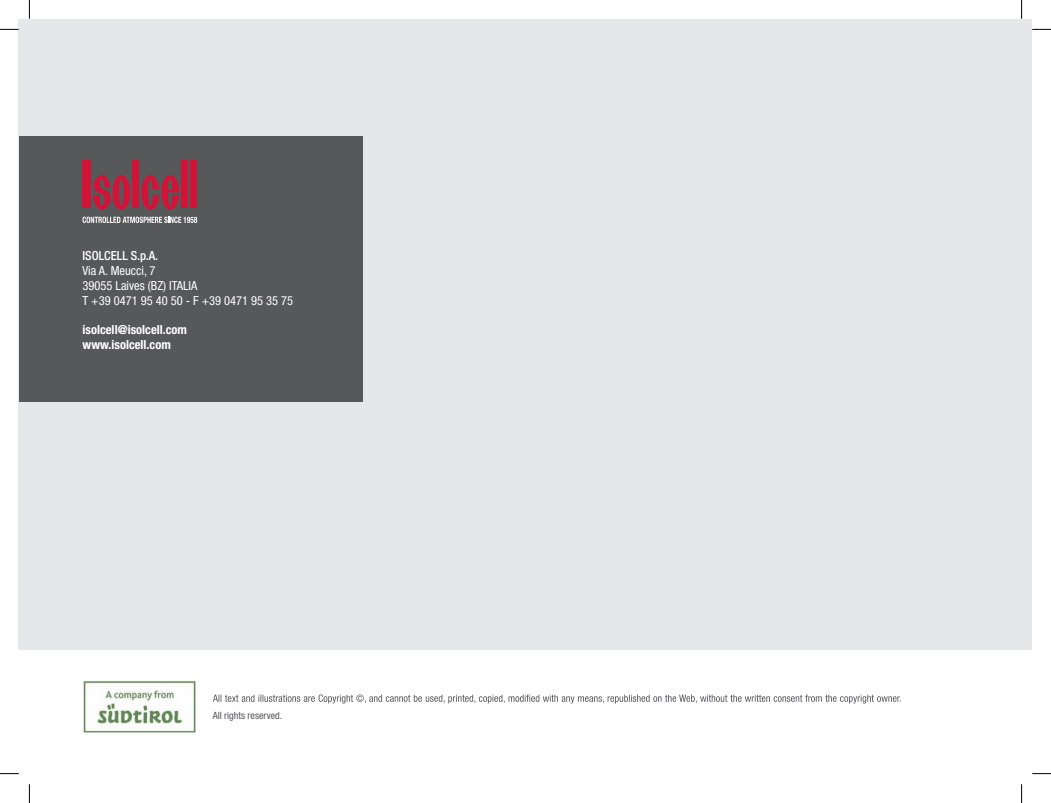
<style>
.page{position:relative;width:1051px;height:803px;background:#fff}
.page>*{position:absolute;margin:0;border:0;box-sizing:border-box;transform-origin:0 0}
.TESTO_CORRENTE{font:condensed 12.5px "Helvetica Neue LT Std";color:#fff}
.TESTO_CORRENTE-2{font:700 condensed 12.5px "Helvetica Neue LT Std";color:#fff}
.t1{font:500 condensed 12.5px "Helvetica Neue LT Std";color:#fff}
.t2{font:condensed 10px "Helvetica Neue LT Std";color:#57585a}
</style>
<div class="page">
<div style="left:19px;top:19px;width:1013px;height:630px;background:#e6e7e9"></div>
<div style="left:19px;top:136px;width:343px;height:265px;background:#57585a"></div>
<svg style="left:83px;top:217px;width:114px;height:6px"></svg>
<div style="left:83px;top:160px;width:8px;height:48px;background:#d21338"></div>
<div style="left:132px;top:161px;width:7px;height:47px;background:#d21338"></div>
<div style="left:181px;top:160px;width:7px;height:48px;background:#d21338"></div>
<div style="left:191px;top:160px;width:6px;height:48px;background:#d21338"></div>
<svg style="left:141px;top:175px;width:38px;height:35px"></svg>
<svg style="left:93px;top:175px;width:37px;height:35px"></svg>
<img style="left:83px;top:680px;width:113px;height:53px">
<svg style="left:213px;top:694px;width:688px;height:9px"></svg>
<svg style="left:0;top:29px;width:19px;height:1px"></svg>
<svg style="left:1032px;top:29px;width:19px;height:1px"></svg>
<svg style="left:0;top:773px;width:19px;height:1px"></svg>
<svg style="left:1032px;top:773px;width:19px;height:1px"></svg>
<svg style="left:29px;top:0;width:1px;height:19px"></svg>
<svg style="left:29px;top:784px;width:1px;height:19px"></svg>
<svg style="left:1021px;top:0;width:1px;height:19px"></svg>
<svg style="left:1021px;top:784px;width:1px;height:19px"></svg>
<p class="t1" style="left:83px;top:248px;width:77px">ISOLCELL S.p.A.</p>
<p class="TESTO_CORRENTE" style="left:83px;top:263px;width:75px">Via A. Meucci, 7</p>
<p class="TESTO_CORRENTE" style="left:83px;top:278px;width:116px">39055 Laives (BZ) ITALIA</p>
<p class="TESTO_CORRENTE" style="left:83px;top:293px;width:212px">T +39 0471 95 40 50 - F +39 0471 95 35 75</p>
<p class="TESTO_CORRENTE-2" style="left:83px;top:322px;width:106px">isolcell@isolcell.com</p>
<p class="TESTO_CORRENTE-2" style="left:83px;top:337px;width:90px">www.isolcell.com</p>
<p class="t2" style="left:213px;top:709px;width:71px">All rights reserved.</p>
</div>
